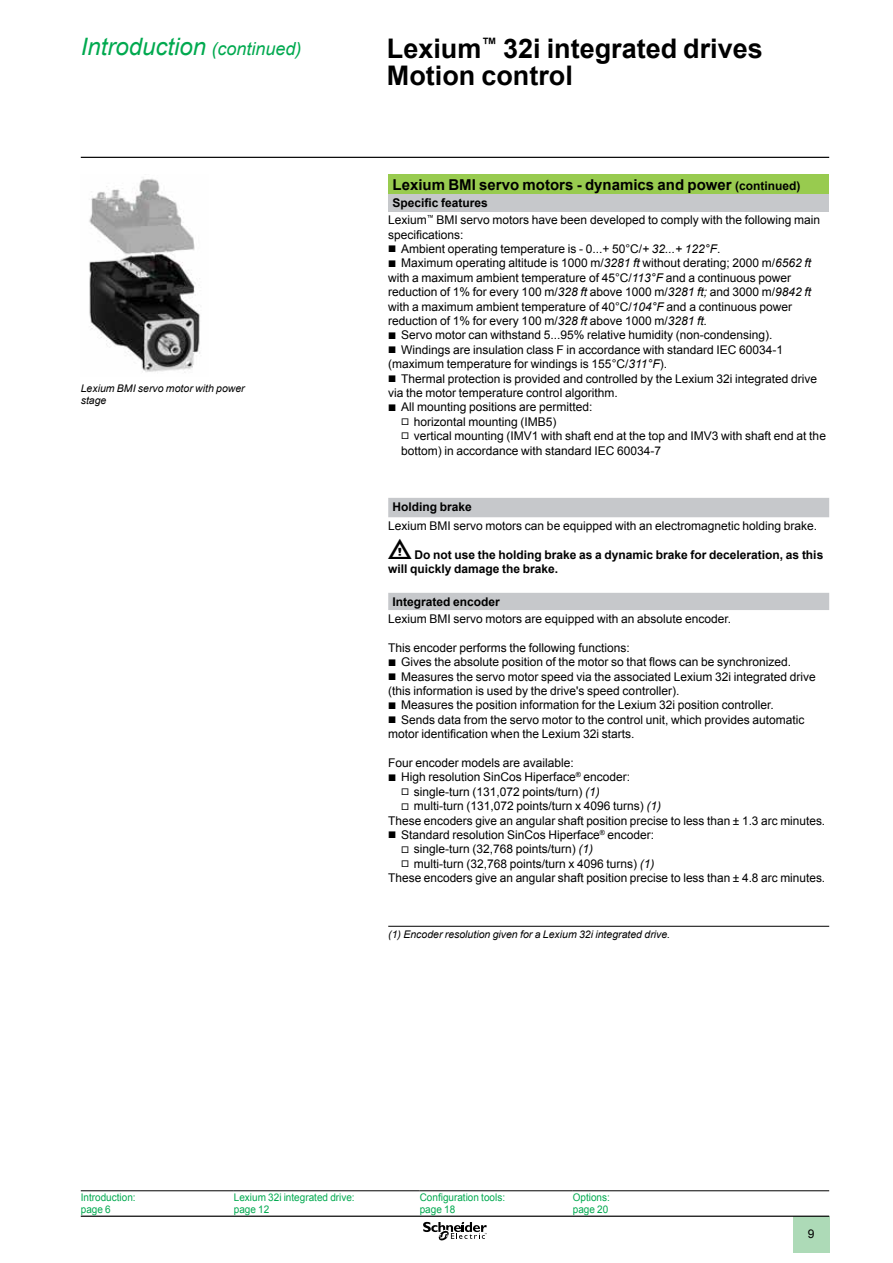
<style>
.page{position:relative;width:893px;height:1263px;background:#fff}
.page>*{position:absolute;margin:0;border:0;box-sizing:border-box;transform-origin:0 0}
.t1{font:700 27px/27px "Arial";color:#000}
.t2{font:700 27px "Graph Schneider";color:#000}
.t3{font:italic 24px "Arial";color:#00a94f}
.t4{font:700 15px "Arial";color:#000}
.t5{font:12px/14.4px "Arial";color:#000}
.t6{font:700 12px/14.4px "Arial";color:#000}
.t7{font:10.5px/12px "Arial";color:#00a94f;scale:.95 1}
.t8{font:italic 10.5px/12px "Arial";color:#000}
.s1{font-size:18px}
.s2{font-size:12px}
.s3{font-weight:700}
.s4{font-family:"Graph Schneider"}
.s5{font-style:italic}
</style>
<div class="page">
<hr style="left:81px;top:157px;width:748px;height:1px;background:#000">
<div style="left:793px;top:1217px;width:37px;height:36px;background:#addab7"></div>
<hr style="left:81px;top:1215px;width:748px;height:2px;background:#000">
<svg style="left:423px;top:1222px;width:64px;height:18px"></svg>
<div style="left:388px;top:175px;width:441px;height:19px;background:#98cb4f"></div>
<div style="left:388px;top:194px;width:441px;height:17px;background:#c6c8cb"></div>
<svg style="left:388px;top:498px;width:441px;height:112px"></svg>
<hr style="left:388px;top:926px;width:441px;height:1px;background:#000">
<img style="left:89px;top:179px;width:111px;height:194px">
<hr style="left:81px;top:1190px;width:153px;height:1px;background:#000">
<hr style="left:234px;top:1190px;width:186px;height:1px;background:#000">
<hr style="left:420px;top:1190px;width:153px;height:1px;background:#000">
<hr style="left:573px;top:1190px;width:256px;height:1px;background:#000">
<h2 class="t3" style="left:81px;top:31px;width:222px">Introduction <span class="s1">(continued)</span></h2>
<h1 class="t1" style="left:387px;top:36px;width:377px">Lexium<sup>™</sup> 32i integrated drives<br>Motion control</h1>
<p class="t8" style="left:81px;top:383px;width:165px">Lexium BMI servo motor with power stage</p>
<p class="t4" style="left:392px;top:175px;width:409px">Lexium BMI servo motors - dynamics and power <span class="s2">(continued)</span></p>
<p class="t5" style="left:388px;top:194px;width:433px;line-height:17.2px;text-indent:4px"><span class="s3">Specific features<br></span>Lexium<sup>™</sup> BMI servo motors have been developed to comply with the following main</p>
<p class="t5" style="left:388px;top:227px;width:77px">specifications:</p>
<p class="t5" style="left:388px;top:242px;width:334px"><span class="s4">b</span> Ambient operating temperature is - 0...+ 50°C/<span class="s5">+ 32...+ 122°F</span>.</p>
<p class="t5" style="left:388px;top:256px;width:424px"><span class="s4">b</span> Maximum operating altitude is 1000 m/<span class="s5">3281 ft</span> without derating; 2000 m/<span class="s5">6562 ft</span></p>
<p class="t5" style="left:388px;top:270px;width:404px">with a maximum ambient temperature of 45°C/<span class="s5">113°F</span> and a continuous power</p>
<p class="t5" style="left:388px;top:285px;width:424px">reduction of 1% for every 100 m/<span class="s5">328 ft</span> above 1000 m/<span class="s5">3281 ft;</span> and 3000 m/<span class="s5">9842 ft</span></p>
<p class="t5" style="left:388px;top:299px;width:405px">with a maximum ambient temperature of 40°C/<span class="s5">104°F</span> and a continuous power</p>
<p class="t5" style="left:388px;top:314px;width:320px">reduction of 1% for every 100 m/<span class="s5">328 ft</span> above 1000 m/<span class="s5">3281 ft.</span></p>
<p class="t5" style="left:388px;top:328px;width:386px"><span class="s4">b</span> Servo motor can withstand 5...95% relative humidity (non-condensing).</p>
<p class="t5" style="left:388px;top:342px;width:396px"><span class="s4">b</span> Windings are insulation class F in accordance with standard IEC 60034-1</p>
<p class="t5" style="left:388px;top:357px;width:280px">(maximum temperature for windings is 155°C/<span class="s5">311°F</span>).</p>
<p class="t5" style="left:388px;top:371px;width:430px"><span class="s4">b</span> Thermal protection is provided and controlled by the Lexium 32i integrated drive</p>
<p class="t5" style="left:388px;top:386px;width:231px">via the motor temperature control algorithm.</p>
<p class="t5" style="left:388px;top:400px;width:206px"><span class="s4">b</span> All mounting positions are permitted:</p>
<p class="t5" style="left:401px;top:414px;width:157px"><span class="s4">v</span> horizontal mounting (IMB5)</p>
<p class="t5" style="left:401px;top:429px;width:426px"><span class="s4">v</span> vertical mounting (IMV1 with shaft end at the top and IMV3 with shaft end at the</p>
<p class="t5" style="left:401px;top:443px;width:262px">bottom) in accordance with standard IEC 60034-7</p>
<p class="t6" style="left:392px;top:500px;width:81px">Holding brake</p>
<p class="t5" style="left:388px;top:519px;width:430px">Lexium BMI servo motors can be equipped with an electromagnetic holding brake.</p>
<h1 class="t2" style="left:388px;top:533px;width:25px">d</h1>
<p class="t6" style="left:388px;top:548px;width:437px;text-indent:26px">Do not use the holding brake as a dynamic brake for deceleration, as this will quickly damage the brake.</p>
<p class="t6" style="left:392px;top:595px;width:109px">Integrated encoder</p>
<p class="t5" style="left:388px;top:612px;width:344px">Lexium BMI servo motors are equipped with an absolute encoder.</p>
<p class="t5" style="left:388px;top:640px;width:429px">This encoder performs the following functions:<br><span class="s4">b</span> Gives the absolute position of the motor so that flows can be synchronized.<br><span class="s4">b</span> Measures the servo motor speed via the associated Lexium 32i integrated drive (this information is used by the drive's speed controller).<br><span class="s4">b</span> Measures the position information for the Lexium 32i position controller.<br><span class="s4">b</span> Sends data from the servo motor to the control unit, which provides automatic motor identification when the Lexium 32i starts.</p>
<p class="t5" style="left:388px;top:756px;width:187px">Four encoder models are available:</p>
<p class="t5" style="left:388px;top:770px;width:244px"><span class="s4">b</span> High resolution SinCos Hiperface<sup>®</sup> encoder:</p>
<p class="t5" style="left:401px;top:784px;width:200px"><span class="s4">v</span> single-turn (131,072 points/turn) <span class="s5">(1)</span></p>
<p class="t5" style="left:401px;top:799px;width:262px"><span class="s4">v</span> multi-turn (131,072 points/turn x 4096 turns) <span class="s5">(1)</span></p>
<p class="t5" style="left:388px;top:813px;width:438px">These encoders give an angular shaft position precise to less than ± 1.3 arc minutes.</p>
<p class="t5" style="left:388px;top:828px;width:268px"><span class="s4">b</span> Standard resolution SinCos Hiperface<sup>®</sup> encoder:</p>
<p class="t5" style="left:401px;top:842px;width:194px"><span class="s4">v</span> single-turn (32,768 points/turn) <span class="s5">(1)</span></p>
<p class="t5" style="left:401px;top:856px;width:255px"><span class="s4">v</span> multi-turn (32,768 points/turn x 4096 turns) <span class="s5">(1)</span></p>
<p class="t5" style="left:388px;top:871px;width:438px">These encoders give an angular shaft position precise to less than ± 4.8 arc minutes.</p>
<p class="t8" style="left:388px;top:929px;width:283px">(1) Encoder resolution given for a Lexium 32i integrated drive.</p>
<p class="t7" style="left:81px;top:1191px;width:59px">Introduction: page 6</p>
<p class="t7" style="left:234px;top:1191px;width:129px">Lexium 32i integrated drive: page 12</p>
<p class="t7" style="left:420px;top:1191px;width:91px">Configuration tools: page 18</p>
<p class="t7" style="left:573px;top:1191px;width:41px">Options: page 20</p>
<p class="t5" style="left:808px;top:1226px;width:8px">9</p>
</div>
